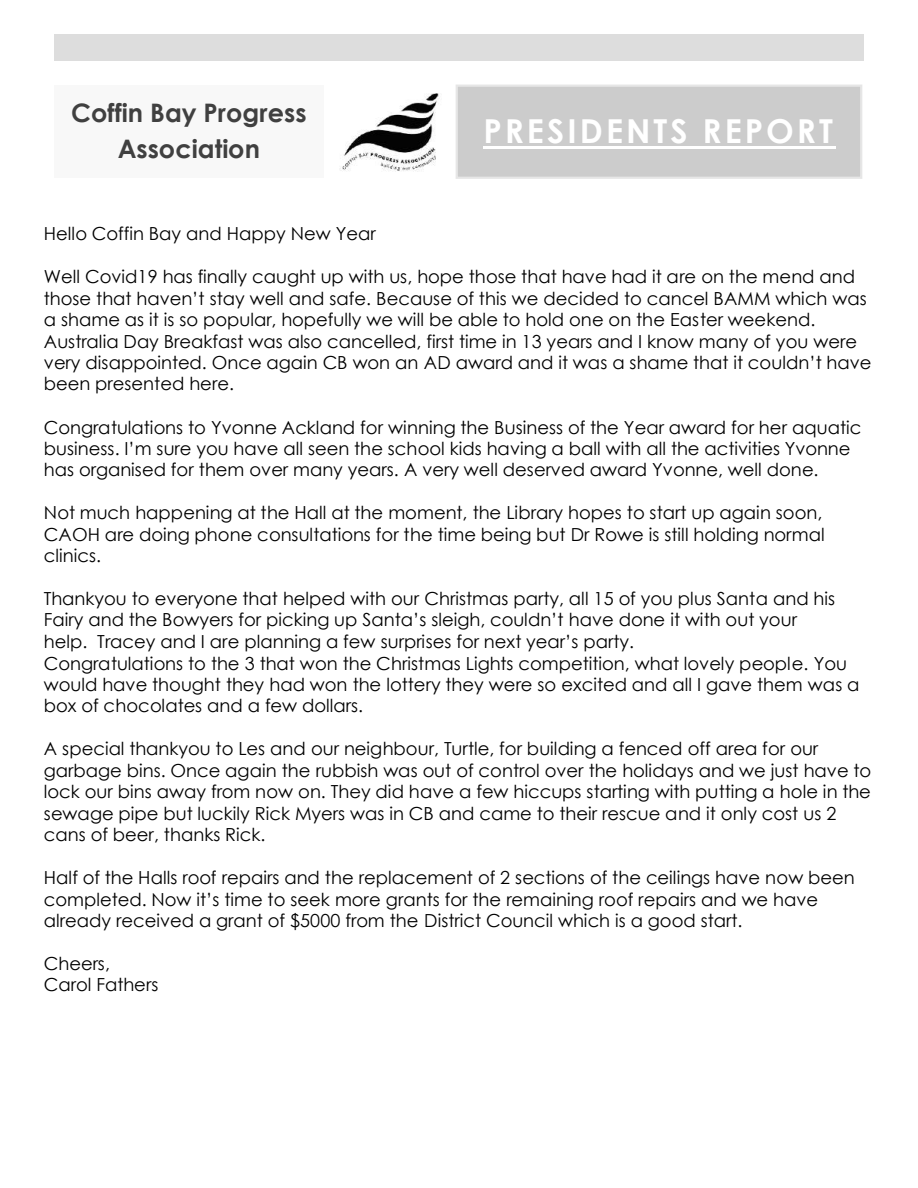
<style>
.page{position:relative;width:918px;height:1188px;background:#fff}
.page>*{position:absolute;margin:0;border:0;box-sizing:border-box;transform-origin:0 0}
.t1{font:700 33px "Century Gothic";letter-spacing:.09em;color:#fff}
.t2{font:700 25.5px/35.7px "Century Gothic";color:#404040;text-align:center}
.t3{font:18px/21.5px "Century Gothic";color:#000}
</style>
<div class="page">
<div style="left:54px;top:34px;width:810px;height:27px;background:#ddd"></div>
<div style="left:54px;top:86px;width:270px;height:92px;background:#f8f8f8"></div>
<div style="left:457px;top:86px;width:404px;height:92px;background:#ccc"></div>
<div style="left:456px;top:85px;width:406px;height:94px;border:2px solid #e6e6e6"></div>
<hr style="left:484px;top:146px;width:352px;height:3px;background:#fff">
<img style="left:340px;top:93px;width:99px;height:79px">
<h2 class="t2" style="left:71px;top:94px;width:237px">Coffin Bay Progress<br>Association</h2>
<h1 class="t1" style="left:484px;top:110px;width:351px">PRESIDENTS REPORT</h1>
<p class="t3" style="left:44px;top:223px;width:334px">Hello Coffin Bay and Happy New Year</p>
<p class="t3" style="left:44px;top:266px;width:829px">Well Covid19 has finally caught up with us, hope those that have had it are on the mend and those that haven’t stay well and safe. Because of this we decided to cancel BAMM which was a shame as it is so popular, hopefully we will be able to hold one on the Easter weekend.<br>Australia Day Breakfast was also cancelled, first time in 13 years and I know many of you were very disappointed. Once again CB won an AD award and it was a shame that it couldn’t have been presented here.</p>
<p class="t3" style="left:44px;top:416px;width:819px">Congratulations to Yvonne Ackland for winning the Business of the Year award for her aquatic business. I’m sure you have all seen the school kids having a ball with all the activities Yvonne has organised for them over many years. A very well deserved award Yvonne, well done.</p>
<p class="t3" style="left:44px;top:501px;width:782px">Not much happening at the Hall at the moment, the Library hopes to start up again soon,<br>CAOH are doing phone consultations for the time being but Dr Rowe is still holding normal clinics.</p>
<p class="t3" style="left:44px;top:587px;width:817px">Thankyou to everyone that helped with our Christmas party, all 15 of you plus Santa and his Fairy and the Bowyers for picking up Santa’s sleigh, couldn’t have done it with out your<br>help. Tracey and I are planning a few surprises for next year’s party.<br>Congratulations to the 3 that won the Christmas Lights competition, what lovely people. You would have thought they had won the lottery they were so excited and all I gave them was a box of chocolates and a few dollars.</p>
<p class="t3" style="left:44px;top:738px;width:829px">A special thankyou to Les and our neighbour, Turtle, for building a fenced off area for our garbage bins. Once again the rubbish was out of control over the holidays and we just have to lock our bins away from now on. They did have a few hiccups starting with putting a hole in the sewage pipe but luckily Rick Myers was in CB and came to their rescue and it only cost us 2 cans of beer, thanks Rick.</p>
<p class="t3" style="left:44px;top:867px;width:812px">Half of the Halls roof repairs and the replacement of 2 sections of the ceilings have now been completed. Now it’s time to seek more grants for the remaining roof repairs and we have already received a grant of $5000 from the District Council which is a good start.</p>
<p class="t3" style="left:44px;top:952px;width:116px">Cheers,<br>Carol Fathers</p>
</div>
